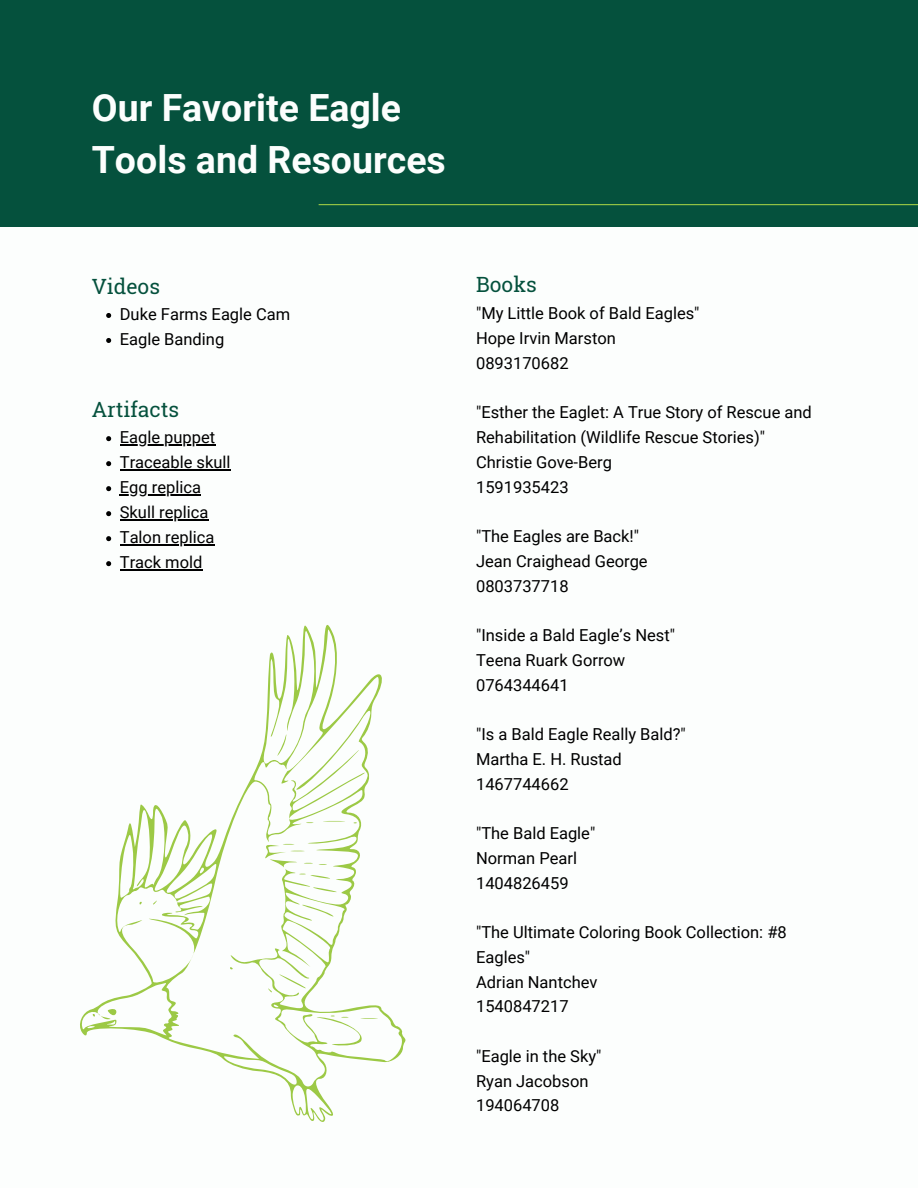
<style>
.page{position:relative;width:918px;height:1188px;background:#fff}
.page>*{position:absolute;margin:0;border:0;box-sizing:border-box;transform-origin:0 0}
.t1{font:700 37.5px/51.8px "Roboto";color:#fcfefd}
.t2{font:21px "Roboto Slab";color:#05513d}
.t3{font:16.5px/24.8px "Roboto";color:#000}
</style>
<div class="page">
<svg style="left:106px;top:313px;width:5px;height:5px"></svg>
<svg style="left:106px;top:338px;width:5px;height:5px"></svg>
<div style="left:0;top:0;width:918px;height:227px;background:#05513d"></div>
<hr style="left:319px;top:204px;width:599px;height:1px;background:#9cc945">
<svg style="left:106px;top:436px;width:5px;height:5px"></svg>
<hr style="left:120px;top:444px;width:95px;height:2px;background:#000">
<svg style="left:106px;top:461px;width:5px;height:5px"></svg>
<hr style="left:120px;top:469px;width:111px;height:2px;background:#000">
<svg style="left:106px;top:486px;width:5px;height:5px"></svg>
<hr style="left:120px;top:494px;width:81px;height:2px;background:#000">
<svg style="left:106px;top:511px;width:5px;height:5px"></svg>
<hr style="left:120px;top:519px;width:88px;height:2px;background:#000">
<svg style="left:106px;top:536px;width:5px;height:5px"></svg>
<hr style="left:120px;top:544px;width:94px;height:2px;background:#000">
<svg style="left:106px;top:561px;width:5px;height:5px"></svg>
<hr style="left:120px;top:569px;width:82px;height:2px;background:#000">
<svg style="left:80px;top:624px;width:326px;height:498px"></svg>
<p class="t1" style="left:92px;top:82px;width:356px">Our Favorite Eagle<br>Tools and Resources</p>
<h1 class="t2" style="left:92px;top:272px;width:70px">Videos</h1>
<p class="t3" style="left:120px;top:302px;width:172px">Duke Farms Eagle Cam</p>
<h2 class="t3" style="left:120px;top:327px;width:106px">Eagle Banding</h2>
<p class="t2" style="left:92px;top:395px;width:89px">Artifacts</p>
<p class="t3" style="left:120px;top:425px;width:97px">Eagle puppet</p>
<p class="t3" style="left:120px;top:450px;width:112px">Traceable skull</p>
<p class="t3" style="left:120px;top:475px;width:83px">Egg replica</p>
<p class="t3" style="left:120px;top:500px;width:90px">Skull replica</p>
<p class="t3" style="left:120px;top:525px;width:96px">Talon replica</p>
<p class="t3" style="left:120px;top:550px;width:84px">Track mold</p>
<p class="t2" style="left:476px;top:270px;width:62px">Books</p>
<p class="t3" style="left:476px;top:301px;width:225px">"My Little Book of Bald Eagles"</p>
<h2 class="t3" style="left:476px;top:326px;width:141px">Hope Irvin Marston</h2>
<p class="t3" style="left:476px;top:351px;width:94px">0893170682</p>
<p class="t3" style="left:476px;top:400px;width:337px">"Esther the Eaglet: A True Story of Rescue and<br>Rehabilitation (Wildlife Rescue Stories)"</p>
<p class="t3" style="left:476px;top:450px;width:137px">Christie Gove-Berg</p>
<p class="t3" style="left:476px;top:475px;width:94px">1591935423</p>
<p class="t3" style="left:476px;top:524px;width:165px">"The Eagles are Back!"</p>
<p class="t3" style="left:476px;top:549px;width:173px">Jean Craighead George</p>
<p class="t3" style="left:476px;top:574px;width:94px">0803737718</p>
<p class="t3" style="left:476px;top:623px;width:200px">"Inside a Bald Eagle’s Nest"</p>
<p class="t3" style="left:476px;top:648px;width:151px">Teena Ruark Gorrow</p>
<p class="t3" style="left:476px;top:673px;width:94px">0764344641</p>
<p class="t3" style="left:476px;top:722px;width:211px">"Is a Bald Eagle Really Bald?"</p>
<p class="t3" style="left:476px;top:747px;width:147px">Martha E. H. Rustad</p>
<p class="t3" style="left:476px;top:772px;width:94px">1467744662</p>
<p class="t3" style="left:476px;top:821px;width:121px">"The Bald Eagle"</p>
<p class="t3" style="left:476px;top:846px;width:103px">Norman Pearl</p>
<p class="t3" style="left:476px;top:871px;width:94px">1404826459</p>
<p class="t3" style="left:476px;top:920px;width:312px">"The Ultimate Coloring Book Collection: #8<br>Eagles"</p>
<p class="t3" style="left:476px;top:970px;width:123px">Adrian Nantchev</p>
<p class="t3" style="left:476px;top:994px;width:94px">1540847217</p>
<p class="t3" style="left:476px;top:1044px;width:127px">"Eagle in the Sky"</p>
<p class="t3" style="left:476px;top:1069px;width:114px">Ryan Jacobson</p>
<p class="t3" style="left:476px;top:1093px;width:85px">194064708</p>
</div>
